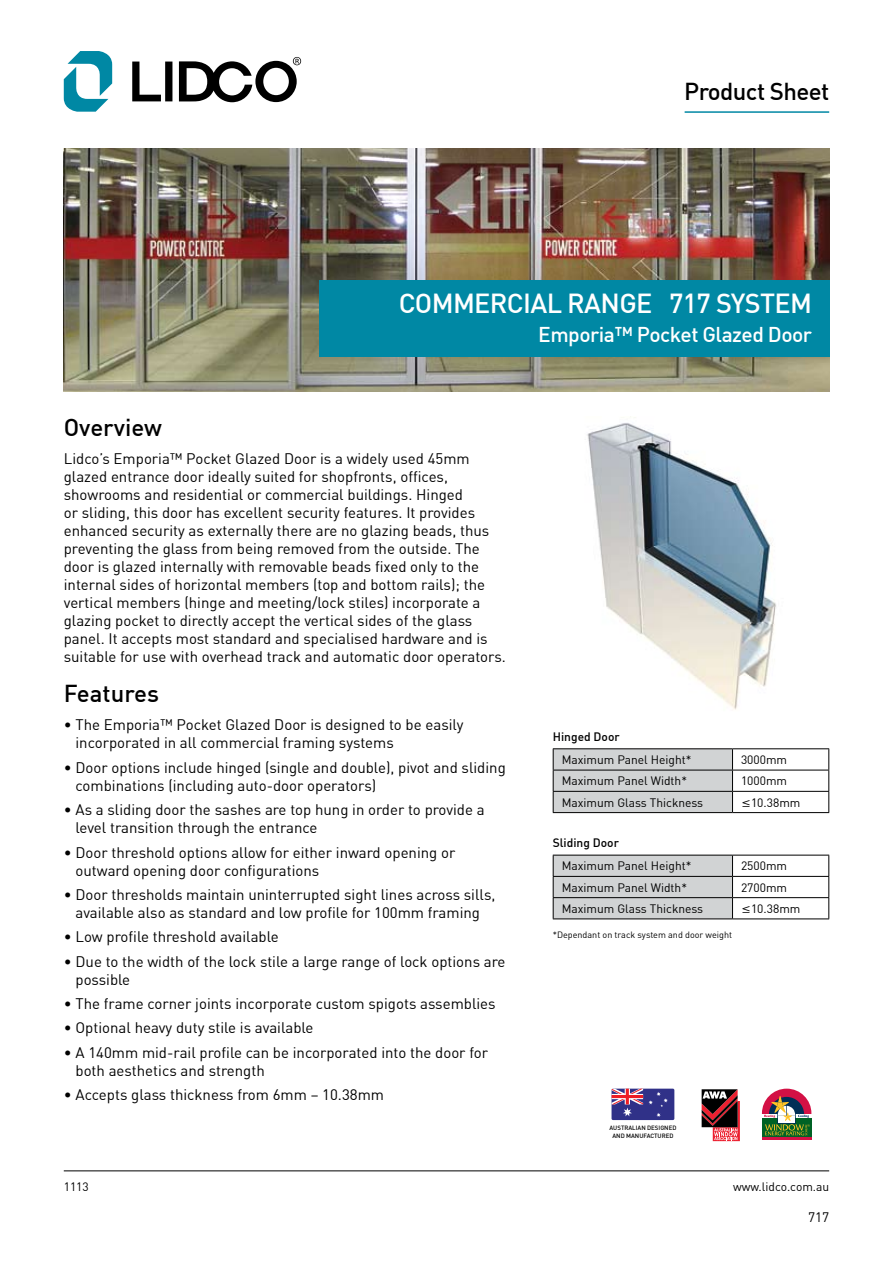
<style>
.page{position:relative;width:893px;height:1263px;background:#fff}
.page>*{position:absolute;margin:0;border:0;box-sizing:border-box;transform-origin:0 0}
.t1{font:500 27px "DIN";letter-spacing:-.025em;color:#fff}
.t2{font:500 24px "DIN";letter-spacing:-.015em;color:#000}
.t3{font:500 21px "DIN";letter-spacing:-.025em;color:#fff}
.t4{font:15px/18px "DIN";color:#000}
.t5{font:13.5px "DIN";color:#000}
.t6{font:12px "DIN";color:#000}
.t7{font:500 12px "DIN";color:#000}
.t8{font:9px "DIN";color:#000}
.t9{font:500 6.15px/7.4px "DIN";color:#000;text-align:center}
.s1{font-family:"Swiss 721 BT"}
</style>
<div class="page">
<img style="left:64px;top:149px;width:765px;height:242px">
<svg style="left:64px;top:51px;width:48px;height:61px"></svg>
<svg style="left:132px;top:57px;width:169px;height:45px"></svg>
<img style="left:587px;top:417px;width:189px;height:293px">
<hr style="left:685px;top:111px;width:144px;height:2px;background:#0088a4">
<hr style="left:64px;top:1170px;width:765px;height:1px;background:#000">
<div style="left:319px;top:281px;width:510px;height:76px;background:#0088a4"></div>
<hr style="left:553px;top:748px;width:179px;height:1px;background:#000">
<hr style="left:732px;top:748px;width:97px;height:1px;background:#000">
<hr style="left:732px;top:770px;width:97px;height:1px;background:#000">
<hr style="left:732px;top:791px;width:97px;height:1px;background:#000">
<svg style="left:553px;top:749px;width:180px;height:63px;background:#c7c9ca"></svg>
<svg style="left:828px;top:749px;width:1px;height:63px"></svg>
<hr style="left:553px;top:812px;width:179px;height:1px;background:#000">
<hr style="left:732px;top:812px;width:97px;height:1px;background:#000">
<hr style="left:732px;top:855px;width:97px;height:1px;background:#000">
<hr style="left:732px;top:876px;width:97px;height:1px;background:#000">
<hr style="left:732px;top:897px;width:97px;height:1px;background:#000">
<svg style="left:553px;top:855px;width:180px;height:63px;background:#c6c8c9"></svg>
<svg style="left:828px;top:855px;width:1px;height:63px"></svg>
<hr style="left:553px;top:918px;width:179px;height:1px;background:#000">
<hr style="left:732px;top:918px;width:97px;height:1px;background:#000">
<div style="left:762px;top:1118px;width:49px;height:20px;background:linear-gradient(to right,#006225,#006225)"></div>
<hr style="left:762px;top:1137px;width:49px;height:3px;background:#d31145">
<svg style="left:762px;top:1089px;width:49px;height:46px"></svg>
<svg style="left:702px;top:1089px;width:38px;height:52px;background:#80464a"></svg>
<div style="left:611px;top:1089px;width:63px;height:31px;background:#303188;border-radius:2px"></div>
<svg style="left:611px;top:1089px;width:57px;height:28px"></svg>
<h2 class="t2" style="left:684px;top:76px;width:146px">Product Sheet</h2>
<h1 class="t1" style="left:399px;top:286px;width:415px">COMMERCIAL RANGE 717 SYSTEM</h1>
<h3 class="t3" style="left:538px;top:321px;width:275px">Emporia™ Pocket Glazed Door</h3>
<h2 class="t2" style="left:64px;top:412px;width:100px">Overview</h2>
<p class="t4" style="left:64px;top:450px;width:444px">Lidco’s Emporia™ Pocket Glazed Door is a widely used 45mm glazed entrance door ideally suited for shopfronts, offices, showrooms and residential or commercial buildings. Hinged<br>or sliding, this door has excellent security features. It provides enhanced security as externally there are no glazing beads, thus preventing the glass from being removed from the outside. The door is glazed internally with removable beads fixed only to the internal sides of horizontal members (top and bottom rails); the vertical members (hinge and meeting/lock stiles) incorporate a glazing pocket to directly accept the vertical sides of the glass panel. It accepts most standard and specialised hardware and is suitable for use with overhead track and automatic door operators.</p>
<h2 class="t2" style="left:64px;top:678px;width:97px">Features</h2>
<p class="t4" style="left:75px;top:716px;width:389px;text-indent:-12px">• The Emporia™ Pocket Glazed Door is designed to be easily incorporated in all commercial framing systems</p>
<p class="t4" style="left:75px;top:758px;width:432px;text-indent:-12px">• Door options include hinged (single and double), pivot and sliding combinations (including auto-door operators)</p>
<p class="t4" style="left:75px;top:800px;width:411px;text-indent:-12px">• As a sliding door the sashes are top hung in order to provide a level transition through the entrance</p>
<p class="t4" style="left:75px;top:843px;width:381px;text-indent:-12px">• Door threshold options allow for either inward opening or outward opening door configurations</p>
<p class="t4" style="left:64px;top:885px;width:433px;text-align:center">• Door thresholds maintain uninterrupted sight lines across sills, available also as standard and low profile for 100mm framing</p>
<p class="t4" style="left:64px;top:928px;width:216px">• Low profile threshold available</p>
<p class="t4" style="left:75px;top:952px;width:431px;text-indent:-12px">• Due to the width of the lock stile a large range of lock options are possible</p>
<p class="t4" style="left:64px;top:994px;width:433px">• The frame corner joints incorporate custom spigots assemblies</p>
<p class="t4" style="left:64px;top:1019px;width:251px">• Optional heavy duty stile is available</p>
<p class="t4" style="left:75px;top:1043px;width:414px;text-indent:-12px">• A 140mm mid-rail profile can be incorporated into the door for both aesthetics and strength</p>
<p class="t4" style="left:64px;top:1085px;width:322px">• Accepts glass thickness from 6mm – 10.38mm</p>
<p class="t6" style="left:64px;top:1180px;width:27px">1113</p>
<p class="t7" style="left:553px;top:729px;width:68px">Hinged Door</p>
<p class="t6" style="left:562px;top:752px;width:131px">Maximum Panel Height*</p>
<p class="t6" style="left:741px;top:752px;width:48px">3000mm</p>
<p class="t6" style="left:562px;top:773px;width:127px">Maximum Panel Width*</p>
<p class="t6" style="left:741px;top:773px;width:48px">1000mm</p>
<p class="t6" style="left:562px;top:795px;width:143px">Maximum Glass Thickness</p>
<p class="t6" style="left:741px;top:795px;width:61px"><span class="s1">≤</span>10.38mm</p>
<p class="t7" style="left:553px;top:835px;width:68px">Sliding Door</p>
<p class="t6" style="left:562px;top:858px;width:131px">Maximum Panel Height*</p>
<p class="t6" style="left:741px;top:858px;width:48px">2500mm</p>
<p class="t6" style="left:562px;top:880px;width:127px">Maximum Panel Width*</p>
<p class="t6" style="left:741px;top:880px;width:48px">2700mm</p>
<p class="t6" style="left:562px;top:901px;width:143px">Maximum Glass Thickness</p>
<p class="t6" style="left:741px;top:901px;width:61px"><span class="s1">≤</span>10.38mm</p>
<p class="t8" style="left:553px;top:929px;width:181px">*Dependant on track system and door weight</p>
<p class="t9" style="left:609px;top:1124px;width:68px">AUSTRALIAN DESIGNED<br>AND MANUFACTURED</p>
<p class="t6" style="left:733px;top:1180px;width:97px">www.lidco.com.au</p>
<p class="t5" style="left:808px;top:1209px;width:23px">717</p>
</div>
